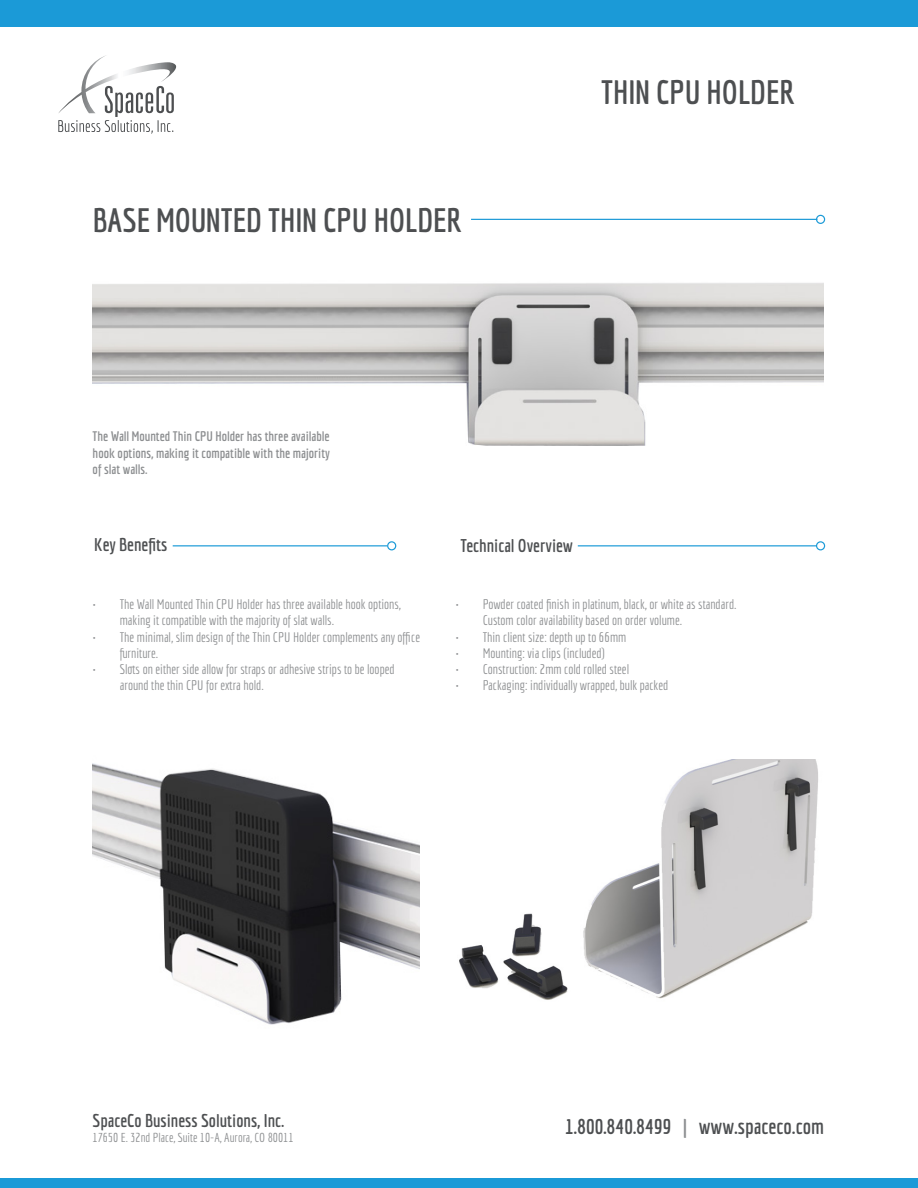
<style>
.page{position:relative;width:918px;height:1188px;background:#fff}
.page>*{position:absolute;margin:0;border:0;box-sizing:border-box;transform-origin:0 0}
.t1{font:700 33px "Economica";color:#4d4f51}
.t2{font:700 21px "Economica";color:#4d4f51}
.t3{font:700 18px "Economica";color:#4d4f51}
.t4{font:13.5px/16.2px "Economica";color:#8c8e90}
.t5{font:700 13.5px/16.2px "Economica";color:#8c8e90;text-align:justify}
.t6{font:12.6px "Economica";color:#8c8e90}
.s1{color:#8c8e90}
</style>
<div class="page">
<div style="left:0;top:0;width:918px;height:27px;background:#1b9ad7"></div>
<div style="left:0;top:1178px;width:918px;height:10px;background:#1b9ad7"></div>
<svg style="left:58px;top:55px;width:119px;height:79px"></svg>
<hr style="left:471px;top:219px;width:346px;height:1px;background:#1b9ad7">
<div style="left:816px;top:215px;width:9px;height:9px;border:1px solid #1b9ad7;border-radius:50%"></div>
<hr style="left:173px;top:545px;width:214px;height:1px;background:#1b9ad7">
<div style="left:387px;top:541px;width:9px;height:9px;border:1px solid #1b9ad7;border-radius:50%"></div>
<hr style="left:578px;top:545px;width:238px;height:1px;background:#1b9ad7">
<div style="left:816px;top:541px;width:9px;height:9px;border:1px solid #1b9ad7;border-radius:50%"></div>
<img style="left:93px;top:283px;width:731px;height:163px">
<img style="left:93px;top:763px;width:326px;height:262px">
<img style="left:459px;top:760px;width:359px;height:240px">
<p class="t1" style="left:93px;top:201px;width:371px">BASE MOUNTED THIN CPU HOLDER</p>
<p class="t1" style="left:601px;top:73px;width:195px">THIN CPU HOLDER</p>
<p class="t5" style="left:93px;top:428px;width:239px">The Wall Mounted Thin CPU Holder has three available hook options, making it compatible with the majority of slat walls.</p>
<p class="t3" style="left:94px;top:534px;width:75px">Key Benefits</p>
<p class="t3" style="left:461px;top:535px;width:114px">Technical Overview</p>
<p class="t4" style="left:120px;top:596px;width:283px;text-indent:-27px">• The Wall Mounted Thin CPU Holder has three available hook options, making it compatible with the majority of slat walls.</p>
<p class="t4" style="left:120px;top:629px;width:302px;text-indent:-27px">• The minimal, slim design of the Thin CPU Holder complements any office furniture.</p>
<p class="t4" style="left:120px;top:661px;width:276px;text-indent:-27px">• Slots on either side allow for straps or adhesive strips to be looped around the thin CPU for extra hold.</p>
<p class="t4" style="left:483px;top:596px;width:255px;text-indent:-27px">• Powder coated finish in platinum, black, or white as standard.<br>Custom color availability based on order volume.</p>
<p class="t4" style="left:456px;top:629px;width:172px">• Thin client size: depth up to 66mm</p>
<p class="t4" style="left:456px;top:645px;width:151px">• Mounting: via clips (included)</p>
<p class="t4" style="left:456px;top:661px;width:175px">• Construction: 2mm cold rolled steel</p>
<p class="t4" style="left:456px;top:677px;width:214px">• Packaging: individually wrapped, bulk packed</p>
<h3 class="t3" style="left:93px;top:1110px;width:193px">SpaceCo Business Solutions, Inc.</h3>
<p class="t6" style="left:93px;top:1130px;width:202px">17650 E. 32nd Place, Suite 10-A, Aurora, CO 80011</p>
<h2 class="t2" style="left:565px;top:1114px;width:261px">1.800.840.8499 <span class="s1">|</span> www.spaceco.com</h2>
</div>
